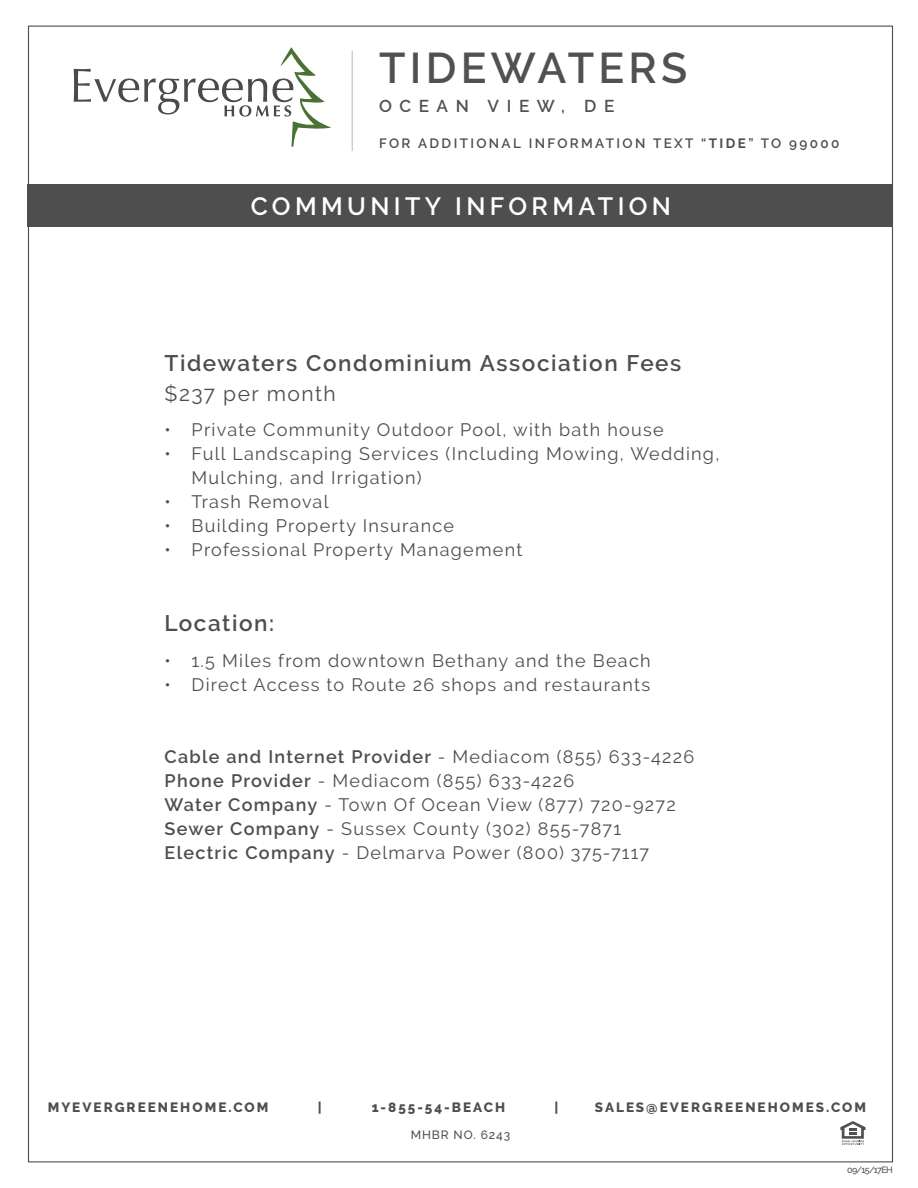
<style>
.page{position:relative;width:918px;height:1188px;background:#fff}
.page>*{position:absolute;margin:0;border:0;box-sizing:border-box;transform-origin:0 0}
.t1{font:600 42.9px "Raleway";letter-spacing:.1em;color:#515152}
.t2{font:600 24.9px "Raleway";letter-spacing:.175em;color:#fff}
.t3{font:600 22.5px "Raleway";letter-spacing:.07em;color:#4e4e4e}
.t4{font:21px "Raleway";letter-spacing:.07em;color:#4e4e4e}
.t5{font:18px/24px "Raleway";letter-spacing:.07em;color:#4e4e4e}
.t6{font:600 17.1px "Raleway";letter-spacing:.44em;color:#515152}
.t7{font:800 13.5px "Raleway";letter-spacing:.15em;color:#4e4e4e}
.t8{font:600 13.5px "Raleway";letter-spacing:.175em;color:#4e4e4e}
.t9{font:500 12px "Raleway";letter-spacing:.075em;color:#4e4e4e}
.t10{font:500 9px "Raleway";letter-spacing:-.075em;color:#4e4e4e}
.s1{font-weight:700}
.s2{font-weight:600}
</style>
<div class="page">
<div style="left:28px;top:185px;width:865px;height:42px;background:#4e4e4e"></div>
<svg style="left:840px;top:1121px;width:26px;height:24px"></svg>
<hr style="left:352px;top:51px;width:1px;height:100px;background:#c1c2c4">
<svg style="left:74px;top:47px;width:257px;height:100px"></svg>
<h1 class="t1" style="left:379px;top:44px;width:310px">TIDEWATERS</h1>
<p class="t6" style="left:379px;top:97px;width:237px">OCEAN VIEW, DE</p>
<p class="t8" style="left:379px;top:136px;width:462px">FOR ADDITIONAL INFORMATION TEXT “<span class="s1">TIDE</span>” TO 99000</p>
<h2 class="t2" style="left:251px;top:192px;width:422px">COMMUNITY INFORMATION</h2>
<p class="t3" style="left:165px;top:350px;width:518px">Tidewaters Condominium Association Fees</p>
<p class="t4" style="left:165px;top:381px;width:173px">$237 per month</p>
<p class="t5" style="left:165px;top:417px;width:501px">• Private Community Outdoor Pool, with bath house</p>
<p class="t5" style="left:192px;top:441px;width:529px;text-indent:-27px">• Full Landscaping Services (Including Mowing, Wedding,<br>Mulching, and Irrigation)</p>
<p class="t5" style="left:165px;top:489px;width:165px">• Trash Removal</p>
<p class="t5" style="left:165px;top:513px;width:291px">• Building Property Insurance</p>
<p class="t5" style="left:165px;top:537px;width:359px">• Professional Property Management</p>
<p class="t3" style="left:165px;top:610px;width:111px">Location:</p>
<p class="t5" style="left:165px;top:648px;width:488px">• 1.5 Miles from downtown Bethany and the Beach</p>
<p class="t5" style="left:165px;top:672px;width:487px">• Direct Access to Route 26 shops and restaurants</p>
<p class="t5" style="left:165px;top:744px;width:531px"><span class="s2">Cable and Internet Provider</span> - Mediacom (855) 633-4226<br><span class="s2">Phone Provider</span> - Mediacom (855) 633-4226<br><span class="s2">Water Company</span> - Town Of Ocean View (877) 720-9272<br><span class="s2">Sewer Company</span> - Sussex County (302) 855-7871<br><span class="s2">Electric Company</span> - Delmarva Power (800) 375-7117</p>
<p class="t7" style="left:48px;top:1099px;width:222px">MYEVERGREENEHOME.COM</p>
<p class="t7" style="left:318px;top:1099px;width:5px">|</p>
<p class="t7" style="left:372px;top:1099px;width:135px">1-855-54-BEACH</p>
<p class="t7" style="left:554px;top:1099px;width:5px">|</p>
<p class="t7" style="left:595px;top:1099px;width:273px">SALES@EVERGREENEHOMES.COM</p>
<p class="t9" style="left:411px;top:1128px;width:101px">MHBR NO. 6243</p>
<p class="t10" style="left:847px;top:1164px;width:47px">09/15/17EH</p>
</div>
